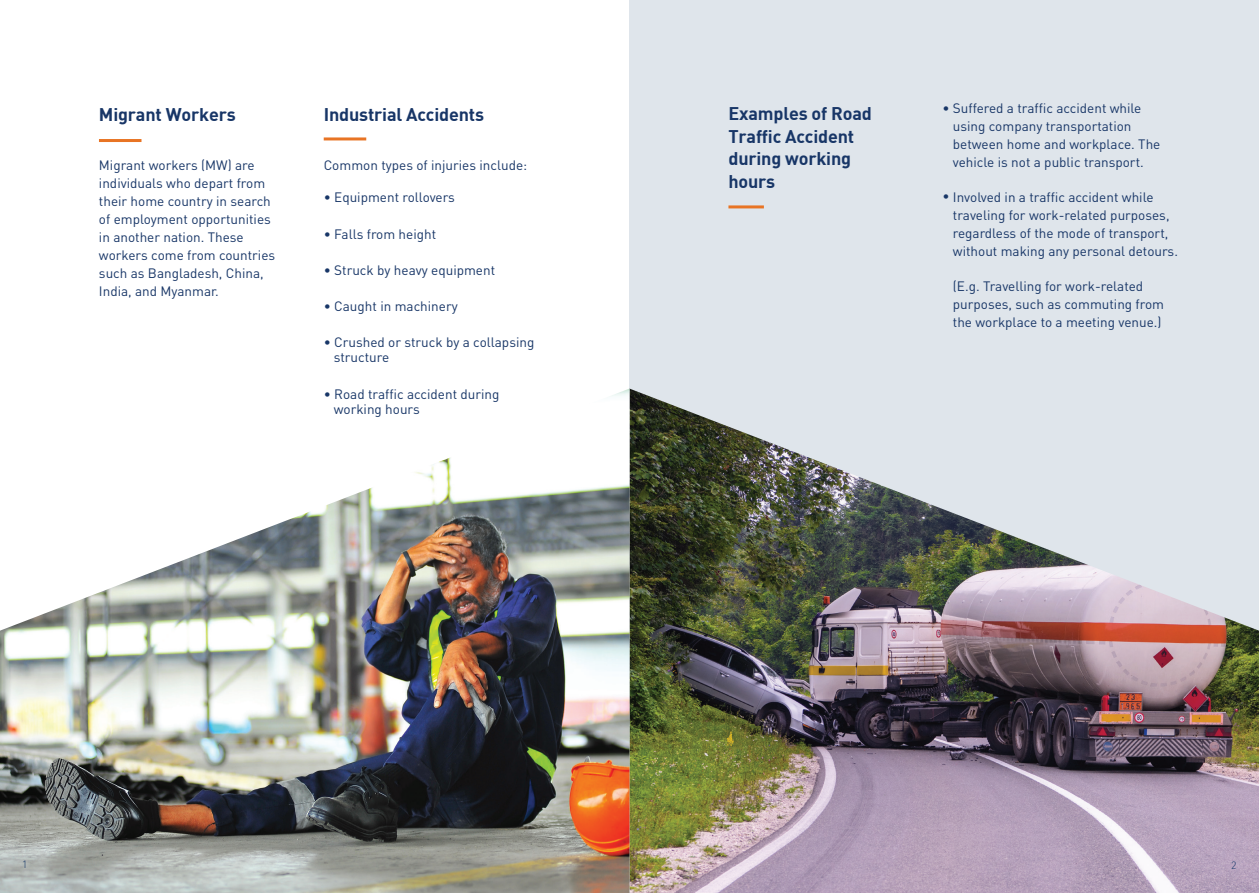
<style>
.page{position:relative;width:1259px;height:893px;background:#fff}
.page>*{position:absolute;margin:0;border:0;box-sizing:border-box;transform-origin:0 0}
.t1{font:700 18px/22.5px "DIN";letter-spacing:-.01em;color:#183667}
.t2{font:13.5px/18px "DINOT";color:#183667}
.t3{font:300 10.5px "DINOT";color:#17396a}
</style>
<div class="page">
<div style="left:629px;top:0;width:630px;height:893px;background:#dfe5eb"></div>
<hr style="left:99px;top:139px;width:42px;height:3px;background:#e87424">
<hr style="left:324px;top:137px;width:42px;height:3px;background:#e87424">
<hr style="left:728px;top:205px;width:36px;height:3px;background:#e87424">
<img style="left:0;top:389px;width:1259px;height:504px">
<h1 class="t1" style="left:324px;top:102px;width:162px">Industrial Accidents</h1>
<h1 class="t1" style="left:728px;top:102px;width:145px">Examples of Road<br>Traffic Accident during working hours</h1>
<h1 class="t1" style="left:99px;top:102px;width:138px">Migrant Workers</h1>
<p class="t2" style="left:99px;top:156px;width:178px">Migrant workers (MW) are individuals who depart from their home country in search of employment opportunities in another nation. These workers come from countries such as Bangladesh, China,<br>India, and Myanmar.</p>
<p class="t2" style="left:324px;top:156px;width:205px">Common types of injuries include:</p>
<p class="t2" style="left:324px;top:188px;width:133px">• Equipment rollovers</p>
<p class="t2" style="left:324px;top:224px;width:114px">• Falls from height</p>
<p class="t2" style="left:324px;top:260px;width:173px">• Struck by heavy equipment</p>
<p class="t2" style="left:324px;top:297px;width:136px">• Caught in machinery</p>
<p class="t2" style="left:334px;top:334px;width:202px;line-height:15px;text-indent:-10px">• Crushed or struck by a collapsing structure</p>
<p class="t2" style="left:334px;top:386px;width:167px;line-height:15px;text-indent:-10px">• Road traffic accident during working hours</p>
<p class="t2" style="left:942px;top:98px;width:200px">• Suffered a traffic accident while</p>
<p class="t2" style="left:953px;top:116px;width:209px">using company transportation between home and workplace. The vehicle is not a public transport.</p>
<p class="t2" style="left:942px;top:187px;width:213px">• Involved in a traffic accident while</p>
<p class="t2" style="left:953px;top:205px;width:226px">traveling for work-related purposes, regardless of the mode of transport, without making any personal detours.</p>
<p class="t2" style="left:953px;top:276px;width:213px">(E.g. Travelling for work-related purposes, such as commuting from the workplace to a meeting venue.)</p>
<p class="t3" style="left:22px;top:857px;width:7px">1</p>
<p class="t3" style="left:1231px;top:858px;width:7px">2</p>
</div>
